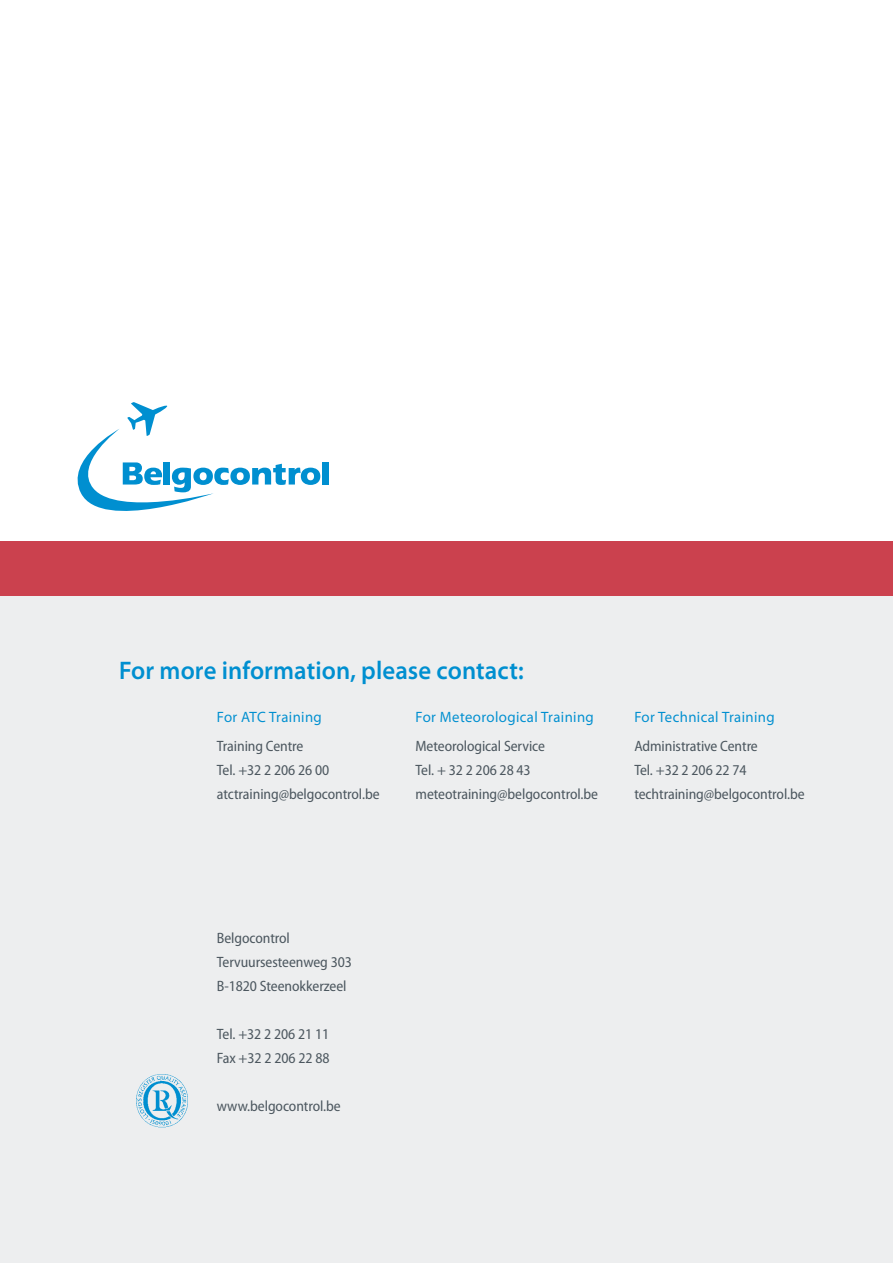
<style>
.page{position:relative;width:893px;height:1263px;background:#fff}
.page>*{position:absolute;margin:0;border:0;box-sizing:border-box;transform-origin:0 0}
.t1{font:600 semi-expanded 25.5px "Myriad Pro";letter-spacing:.005em;color:#008fd0;scale:.9 1}
.t2{font:semi-condensed 15px/24px "Myriad Pro";letter-spacing:-.005em;color:#4c575f}
.t3{font:semi-expanded 15px "Myriad Pro";letter-spacing:.03em;color:#008fd0;scale:.9 1}
</style>
<div class="page">
<div style="left:0;top:559px;width:893px;height:704px;background:#edeeef"></div>
<div style="left:0;top:541px;width:893px;height:55px;background:#cb414e"></div>
<img style="left:136px;top:1074px;width:52px;height:53px">
<div style="left:323px;top:462px;width:6px;height:22px;background:#008fd0"></div>
<svg style="left:77px;top:402px;width:243px;height:109px"></svg>
<h1 class="t1" style="left:119px;top:656px;width:451px">For more information, please contact:</h1>
<p class="t3" style="left:217px;top:709px;width:118px">For ATC Training</p>
<p class="t2" style="left:217px;top:734px;width:164px">Training Centre<br>Tel. +32 2 206 26 00 atctraining@belgocontrol.be</p>
<p class="t3" style="left:416px;top:709px;width:200px">For Meteorological Training</p>
<p class="t2" style="left:416px;top:734px;width:184px">Meteorological Service<br>Tel. + 32 2 206 28 43 meteotraining@belgocontrol.be</p>
<p class="t3" style="left:634px;top:709px;width:157px">For Technical Training</p>
<p class="t2" style="left:634px;top:734px;width:172px">Administrative Centre<br>Tel. +32 2 206 22 74 techtraining@belgocontrol.be</p>
<p class="t2" style="left:217px;top:926px;width:137px">Belgocontrol<br>Tervuursesteenweg 303<br>B-1820 Steenokkerzeel</p>
<p class="t2" style="left:217px;top:1022px;width:114px">Tel. +32 2 206 21 11<br>Fax +32 2 206 22 88</p>
<p class="t2" style="left:217px;top:1094px;width:125px">www.belgocontrol.be</p>
</div>
